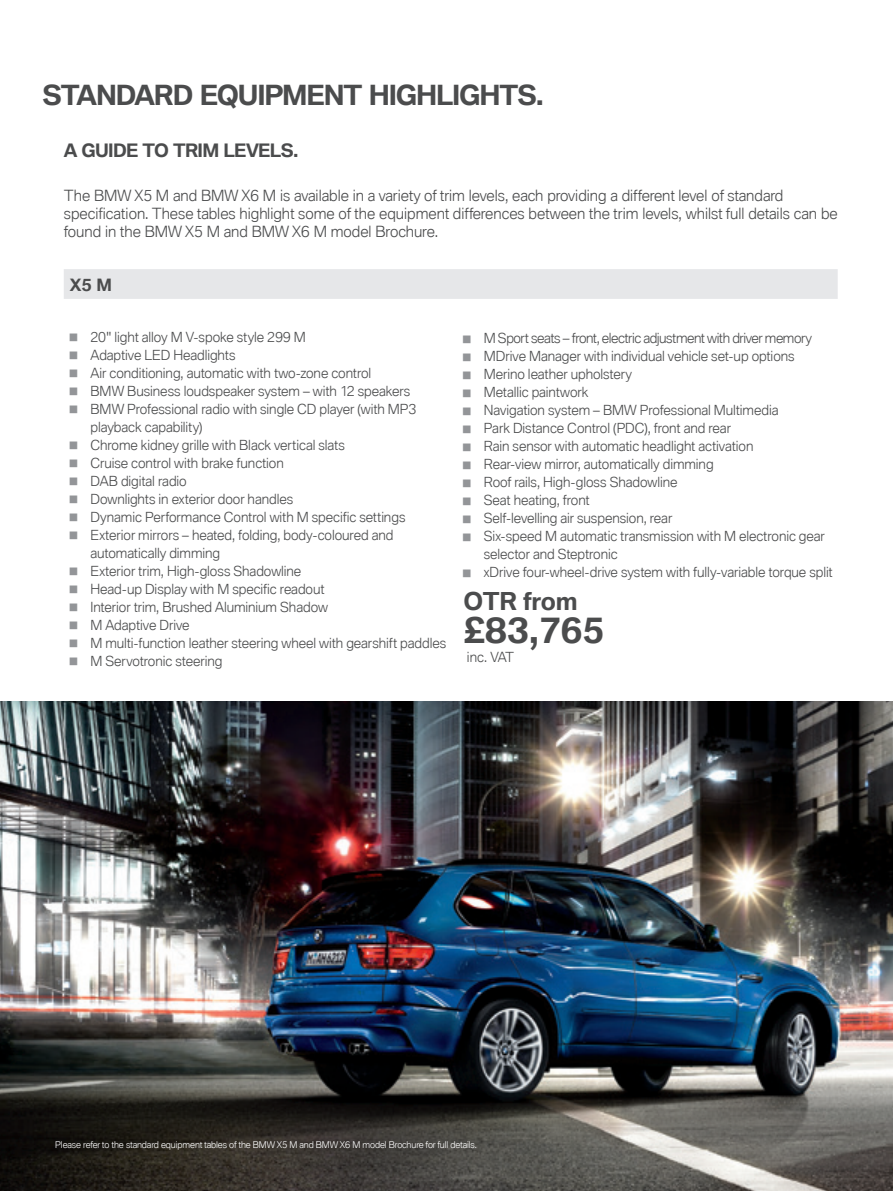
<style>
.page{position:relative;width:893px;height:1191px;background:#fff}
.page>*{position:absolute;margin:0;border:0;box-sizing:border-box;transform-origin:0 0}
.t1{font:700 34.5px "BMW Type Global Pro";color:#4b4c4d}
.t2{font:700 27px "BMW Type Global Pro";letter-spacing:-.045em;color:#4b4c4d}
.t3{font:700 24px "BMW Type Global Pro";color:#4b4c4d}
.t4{font:700 18px "BMW Type Global Pro";letter-spacing:-.04em;color:#4b4c4d}
.t5{font:700 16.5px "BMW Type Global Pro";color:#4b4c4d}
.t6{font:300 15px/18px "BMW Type Global Pro";color:#4b4c4d}
.t7{font:300 13.5px "BMW Type Global Pro";letter-spacing:-.005em;color:#4b4c4d}
.t8{font:300 13.5px "BMW Type Global Pro";letter-spacing:-.035em;color:#4b4c4d}
.t9{font:300 9px "BMW Type Global Pro";letter-spacing:-.01em;color:#fff}
.s1{font-size:7.5px;color:#939598}
</style>
<div class="page">
<img style="left:0;top:702px;width:893px;height:489px">
<div style="left:64px;top:269px;width:774px;height:30px;background:#e6e7e9"></div>
<h2 class="t2" style="left:43px;top:80px;width:437px">STANDARD EQUIPMENT HIGH LIGHT</h2>
<h2 class="t2" style="left:517px;top:80px;width:28px">S.</h2>
<h3 class="t4" style="left:64px;top:140px;width:236px">A GUIDE TO TRI M LEVELS.</h3>
<p class="t6" style="left:64px;top:187px;width:775px">The BMW X5 M and BMW X6 M is available in a variety of trim levels, each providing a different level of standard specification. These tables highlight some of the equipment differences between the trim levels, whilst full details can be found in the BMW X5 M and BMW X6 M model Brochure.</p>
<p class="t5" style="left:70px;top:276px;width:44px">X5 M</p>
<p class="t7" style="left:70px;top:327px;width:237px"><span class="s1">█</span> 20" light alloy M V-spoke style 299 M</p>
<p class="t7" style="left:70px;top:345px;width:167px"><span class="s1">█</span> Adaptive LED Headlights</p>
<p class="t7" style="left:70px;top:363px;width:303px"><span class="s1">█</span> Air conditioning, automatic with two-zone control</p>
<p class="t7" style="left:70px;top:381px;width:342px"><span class="s1">█</span> BMW Business loudspeaker system – with 12 speakers</p>
<p class="t7" style="left:70px;top:399px;width:348px"><span class="s1">█</span> BMW Professional radio with single CD player (with MP3</p>
<p class="t7" style="left:90px;top:417px;width:114px">playback capability)</p>
<p class="t7" style="left:70px;top:435px;width:277px"><span class="s1">█</span> Chrome kidney grille with Black vertical slats</p>
<p class="t7" style="left:70px;top:453px;width:216px"><span class="s1">█</span> Cruise control with brake function</p>
<p class="t7" style="left:70px;top:471px;width:118px"><span class="s1">█</span> DAB digital radio</p>
<p class="t7" style="left:70px;top:489px;width:225px"><span class="s1">█</span> Downlights in exterior door handles</p>
<p class="t7" style="left:70px;top:507px;width:337px"><span class="s1">█</span> Dynamic Performance Control with M specific settings</p>
<p class="t7" style="left:70px;top:525px;width:325px"><span class="s1">█</span> Exterior mirrors – heated, folding, body-coloured and</p>
<p class="t7" style="left:90px;top:543px;width:131px">automatically dimming</p>
<p class="t7" style="left:70px;top:561px;width:233px"><span class="s1">█</span> Exterior trim, High-gloss Shadowline</p>
<p class="t7" style="left:70px;top:579px;width:256px"><span class="s1">█</span> Head-up Display with M specific readout</p>
<p class="t7" style="left:70px;top:597px;width:260px"><span class="s1">█</span> Interior trim, Brushed Aluminium Shadow</p>
<p class="t7" style="left:70px;top:615px;width:121px"><span class="s1">█</span> M Adaptive Drive</p>
<p class="t7" style="left:70px;top:633px;width:378px"><span class="s1">█</span> M multi-function leather steering wheel with gearshift paddles</p>
<p class="t7" style="left:70px;top:651px;width:154px"><span class="s1">█</span> M Servotronic steering</p>
<p class="t8" style="left:463px;top:329px;width:350px"><span class="s1">█</span> M Sport seats – front, electric adjustment with driver memory</p>
<p class="t7" style="left:463px;top:347px;width:333px"><span class="s1">█</span> MDrive Manager with individual vehicle set-up options</p>
<p class="t7" style="left:463px;top:365px;width:171px"><span class="s1">█</span> Merino leather upholstery</p>
<p class="t7" style="left:463px;top:383px;width:127px"><span class="s1">█</span> Metallic paintwork</p>
<p class="t7" style="left:463px;top:401px;width:317px"><span class="s1">█</span> Navigation system – BMW Professional Multimedia</p>
<p class="t7" style="left:463px;top:419px;width:269px"><span class="s1">█</span> Park Distance Control (PDC), front and rear</p>
<p class="t7" style="left:463px;top:437px;width:292px"><span class="s1">█</span> Rain sensor with automatic headlight activation</p>
<p class="t7" style="left:463px;top:455px;width:252px"><span class="s1">█</span> Rear-view mirror, automatically dimming</p>
<p class="t7" style="left:463px;top:473px;width:216px"><span class="s1">█</span> Roof rails, High-gloss Shadowline</p>
<p class="t7" style="left:463px;top:491px;width:128px"><span class="s1">█</span> Seat heating, front</p>
<p class="t7" style="left:463px;top:509px;width:211px"><span class="s1">█</span> Self-levelling air suspension, rear</p>
<p class="t7" style="left:463px;top:527px;width:363px"><span class="s1">█</span> Six-speed M automatic transmission with M electronic gear</p>
<p class="t7" style="left:484px;top:545px;width:135px">selector and Steptronic</p>
<p class="t7" style="left:463px;top:563px;width:371px"><span class="s1">█</span> xDrive four-wheel-drive system with fully-variable torque split</p>
<h3 class="t3" style="left:463px;top:587px;width:116px">OTR FROM</h3>
<h1 class="t1" style="left:463px;top:611px;width:142px">£83,765</h1>
<p class="t7" style="left:467px;top:647px;width:49px">inc. VAT</p>
<p class="t9" style="left:55px;top:1138px;width:423px">Please refer to the standard equipment tables of the BMW X5 M and BMW X6 M model Brochure for full details.</p>
</div>
